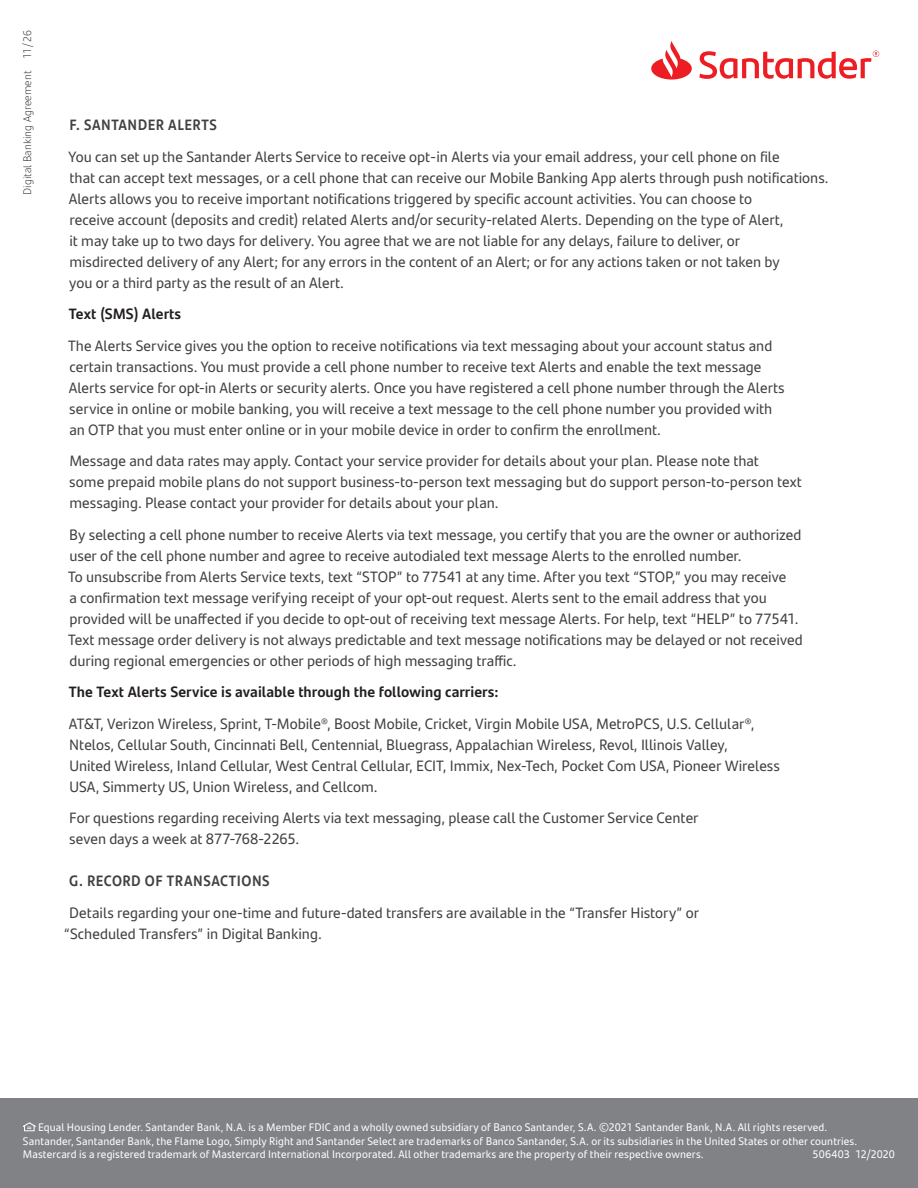
<style>
.page{position:relative;width:918px;height:1188px;background:#fff}
.page>*{position:absolute;margin:0;border:0;box-sizing:border-box;transform-origin:0 0}
.t1{font:15px/21px "Santander Text";color:#414042}
.t2{font:700 15px "Santander Text";color:#231f20}
.t3{font:700 15px "Santander Text";letter-spacing:.04em;color:#414042;scale:.94 1}
.t4{font:10.95px/13.5px "Santander Text";letter-spacing:.01em;color:#fff}
.t5{font:300 10.95px "Santander Text";letter-spacing:.01em;color:#231f20}
</style>
<div class="page">
<svg style="left:651px;top:41px;width:228px;height:39px"></svg>
<div style="left:0;top:1099px;width:918px;height:89px;background:#808285"></div>
<svg style="left:23px;top:1122px;width:13px;height:9px"></svg>
<p class="t5" style="left:19px;top:195px;width:167px;rotate:-90deg">Digital Banking Agreement 11/26</p>
<p class="t3" style="left:69px;top:113px;width:159px">F. SANTANDER ALERTS</p>
<p class="t1" style="left:69px;top:145px;width:762px">You can set up the Santander Alerts Service to receive opt-in Alerts via your email address, your cell phone on file<br>that can accept text messages, or a cell phone that can receive our Mobile Banking App alerts through push notifications.<br>Alerts allows you to receive important notifications triggered by specific account activities. You can choose to<br>receive account (deposits and credit) related Alerts and/or security-related Alerts. Depending on the type of Alert,<br>it may take up to two days for delivery. You agree that we are not liable for any delays, failure to deliver, or<br>misdirected delivery of any Alert; for any errors in the content of an Alert; or for any actions taken or not taken by<br>you or a third party as the result of an Alert.</p>
<p class="t2" style="left:69px;top:302px;width:114px">Text (SMS) Alerts</p>
<p class="t1" style="left:68px;top:334px;width:718px">The Alerts Service gives you the option to receive notifications via text messaging about your account status and certain transactions. You must provide a cell phone number to receive text Alerts and enable the text message Alerts service for opt-in Alerts or security alerts. Once you have registered a cell phone number through the Alerts service in online or mobile banking, you will receive a text message to the cell phone number you provided with an OTP that you must enter online or in your mobile device in order to confirm the enrollment.</p>
<p class="t1" style="left:69px;top:450px;width:734px">Message and data rates may apply. Contact your service provider for details about your plan. Please note that<br>some prepaid mobile plans do not support business-to-person text messaging but do support person-to-person text messaging. Please contact your provider for details about your plan.</p>
<p class="t1" style="left:68px;top:523px;width:736px">By selecting a cell phone number to receive Alerts via text message, you certify that you are the owner or authorized user of the cell phone number and agree to receive autodialed text message Alerts to the enrolled number.<br>To unsubscribe from Alerts Service texts, text “STOP” to 77541 at any time. After you text “STOP,” you may receive<br>a confirmation text message verifying receipt of your opt-out request. Alerts sent to the email address that you provided will be unaffected if you decide to opt-out of receiving text message Alerts. For help, text “HELP” to 77541.<br>Text message order delivery is not always predictable and text message notifications may be delayed or not received during regional emergencies or other periods of high messaging traffic.</p>
<p class="t2" style="left:69px;top:680px;width:431px">The Text Alerts Service is available through the following carriers:</p>
<p class="t1" style="left:69px;top:712px;width:713px">AT&amp;T, Verizon Wireless, Sprint, T-Mobile®, Boost Mobile, Cricket, Virgin Mobile USA, MetroPCS, U.S. Cellular®, Ntelos, Cellular South, Cincinnati Bell, Centennial, Bluegrass, Appalachian Wireless, Revol, Illinois Valley,<br>United Wireless, Inland Cellular, West Central Cellular, ECIT, Immix, Nex-Tech, Pocket Com USA, Pioneer Wireless USA, Simmerty US, Union Wireless, and Cellcom.</p>
<p class="t1" style="left:69px;top:807px;width:631px">For questions regarding receiving Alerts via text messaging, please call the Customer Service Center seven days a week at 877-768-2265.</p>
<p class="t3" style="left:69px;top:869px;width:215px">G. RECORD OF TRANSACTIONS</p>
<p class="t1" style="left:64px;top:901px;width:637px;text-indent:5px">Details regarding your one-time and future-dated transfers are available in the “Transfer History” or “Scheduled Transfers” in Digital Banking.</p>
<p class="t4" style="left:23px;top:1120px;width:836px;text-indent:15px">Equal Housing Lender. Santander Bank, N.A. is a Member FDIC and a wholly owned subsidiary of Banco Santander, S.A. ©2021 Santander Bank, N.A. All rights reserved.<br>Santander, Santander Bank, the Flame Logo, Simply Right and Santander Select are trademarks of Banco Santander, S.A. or its subsidiaries in the United States or other countries.<br>Mastercard is a registered trademark of Mastercard International Incorporated. All other trademarks are the property of their respective owners.</p>
<p class="t4" style="left:813px;top:1147px;width:84px">506403 12/2020</p>
</div>
